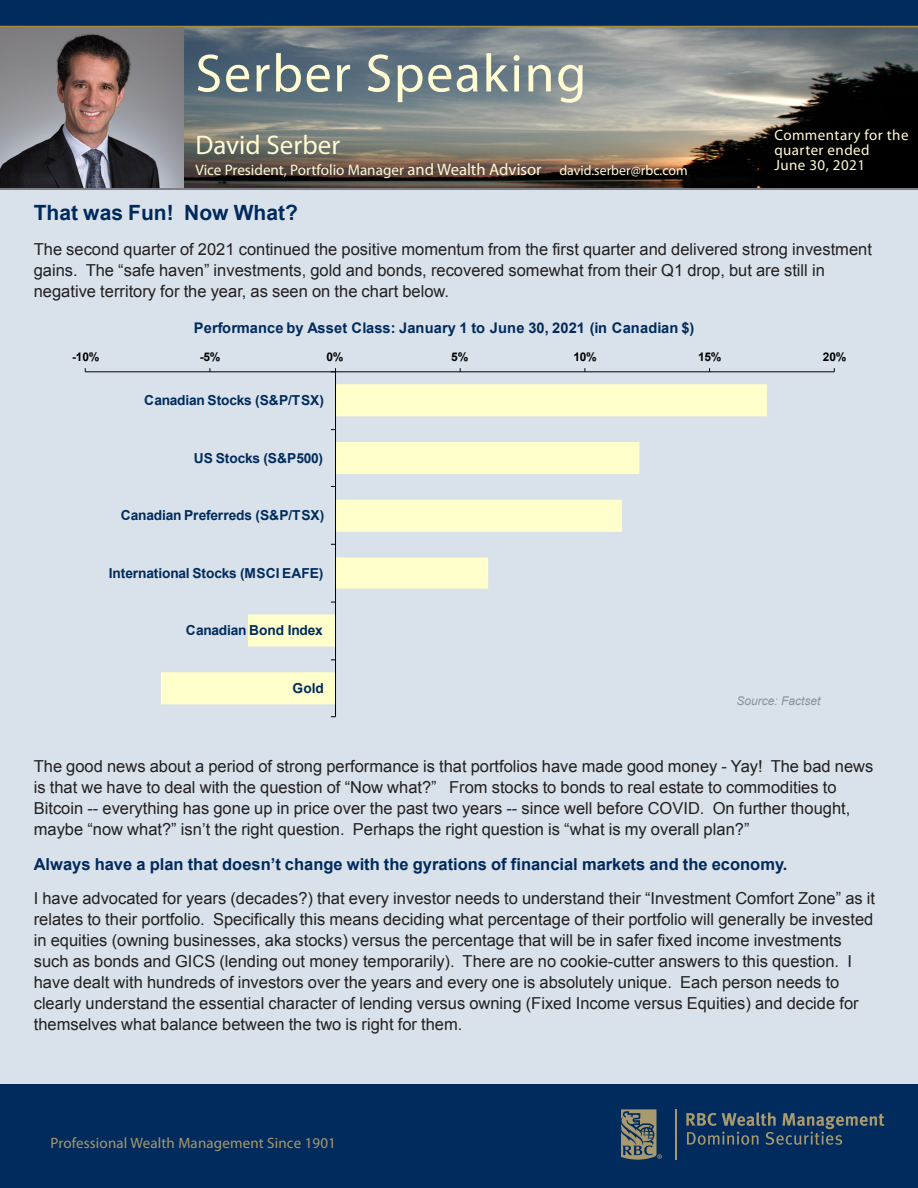
<style>
.page{position:relative;width:918px;height:1188px;background:#fff}
.page>*{position:absolute;margin:0;border:0;box-sizing:border-box;transform-origin:0 0}
.t1{font:54px "Myriad Pro";letter-spacing:.03em;color:#fffbd3}
.t2{font:27px "Myriad Pro";color:#fffbd3}
.Serber_Body_Copy{font:700 21px "Arial";color:#00295c}
.Serber_Body_Copy-2{font:16.5px/21px "Arial";color:#231f20}
.Serber_Body_Copy-3{font:700 16.5px "Arial";color:#00295c}
.t3{font:15.15px "Myriad Pro";color:#fffbd3}
.t4{font:15px/15px "Myriad Pro";letter-spacing:.03em;color:#fffbd3}
.t5{font:15px "Myriad Pro";letter-spacing:.01em;color:#a8996e}
.t6{font:700 14.7px "Arial";letter-spacing:.005em;color:#002b5c}
.t7{font:700 13.8px "Arial";letter-spacing:-.01em;color:#002b5c}
.t8{font:italic 12px "Arial";color:#899295}
.t9{font:700 11.85px "Arial";letter-spacing:-.02em;color:#000}
.s1{font-size:16.65px}
.s2{font-size:13.8px}
</style>
<div class="page">
<img style="left:183px;top:28px;width:735px;height:160px">
<div style="left:0;top:188px;width:918px;height:955px;background:#d9e2ea"></div>
<div style="left:0;top:0;width:918px;height:27px;background:#002b5c"></div>
<hr style="left:0;top:26px;width:918px;height:1px;background:#a78d3e">
<hr style="left:0;top:189px;width:918px;height:1px;background:#231f20">
<div style="left:0;top:1084px;width:918px;height:104px;background:#002b5c"></div>
<img style="left:0;top:28px;width:183px;height:160px">
<hr style="left:676px;top:1109px;width:1px;height:51px;background:#a8996e">
<svg style="left:686px;top:1112px;width:198px;height:33px"></svg>
<svg style="left:621px;top:1109px;width:41px;height:51px"></svg>
<svg style="left:161px;top:384px;width:606px;height:320px"></svg>
<hr style="left:85px;top:371px;width:749px;height:1px;background:#000">
<hr style="left:335px;top:372px;width:1px;height:345px;background:#000">
<p class="t1" style="left:195px;top:40px;width:392px">Serber Speaking</p>
<p class="t2" style="left:195px;top:129px;width:146px">David Serber</p>
<p class="t3" style="left:195px;top:161px;width:494px">Vice President, Portfolio Manager <span class="s1">and Wealth Advisor</span> <span class="s2">david.serber@rbc.com</span></p>
<p class="Serber_Body_Copy" style="left:34px;top:199px;width:266px">That was Fun! Now What?</p>
<p class="t4" style="left:774px;top:127px;width:136px">Commentary for the quarter ended</p>
<p class="t4" style="left:774px;top:157px;width:92px">June 30, 2021</p>
<p class="Serber_Body_Copy-2" style="left:34px;top:239px;width:840px">The second quarter of 2021 continued the positive momentum from the first quarter and delivered strong investment gains. The “safe haven” investments, gold and bonds, recovered somewhat from their Q1 drop, but are still in negative territory for the year, as seen on the chart below.</p>
<p class="t6" style="left:194px;top:318px;width:502px">Performance by Asset Class: January 1 to June 30, 2021 (in Canadian $)</p>
<p class="t9" style="left:72px;top:349px;width:29px">-10%</p>
<p class="t9" style="left:200px;top:349px;width:22px">-5%</p>
<p class="t9" style="left:326px;top:349px;width:19px">0%</p>
<p class="t9" style="left:451px;top:349px;width:19px">5%</p>
<p class="t9" style="left:573px;top:349px;width:25px">10%</p>
<p class="t9" style="left:698px;top:349px;width:25px">15%</p>
<p class="t9" style="left:823px;top:349px;width:25px">20%</p>
<p class="t7" style="left:144px;top:391px;width:181px">Canadian Stocks (S&amp;P/TSX)</p>
<p class="t7" style="left:194px;top:449px;width:131px">US Stocks (S&amp;P500)</p>
<p class="t7" style="left:121px;top:506px;width:205px">Canadian Preferreds (S&amp;P/TSX)</p>
<p class="t7" style="left:109px;top:564px;width:216px">International Stocks (MSCI EAFE)</p>
<p class="t7" style="left:186px;top:621px;width:138px">Canadian Bond Index</p>
<p class="t7" style="left:293px;top:679px;width:33px">Gold</p>
<p class="t8" style="left:737px;top:693px;width:86px">Source: Factset</p>
<p class="Serber_Body_Copy-2" style="left:34px;top:756px;width:841px">The good news about a period of strong performance is that portfolios have made good money - Yay! The bad news is that we have to deal with the question of “Now what?” From stocks to bonds to real estate to commodities to Bitcoin -- everything has gone up in price over the past two years -- since well before COVID. On further thought, maybe “now what?” isn’t the right question. Perhaps the right question is “what is my overall plan?”</p>
<p class="Serber_Body_Copy-3" style="left:34px;top:853px;width:755px">Always have a plan that doesn’t change with the gyrations of financial markets and the economy.</p>
<p class="Serber_Body_Copy-2" style="left:34px;top:888px;width:843px">I have advocated for years (decades?) that every investor needs to understand their “Investment Comfort Zone” as it relates to their portfolio. Specifically this means deciding what percentage of their portfolio will generally be invested in equities (owning businesses, aka stocks) versus the percentage that will be in safer fixed income investments such as bonds and GICS (lending out money temporarily). There are no cookie-cutter answers to this question. I have dealt with hundreds of investors over the years and every one is absolutely unique. Each person needs to clearly understand the essential character of lending versus owning (Fixed Income versus Equities) and decide for themselves what balance between the two is right for them.</p>
<p class="t5" style="left:51px;top:1134px;width:287px">Professional Wealth Management Since 1901</p>
</div>
